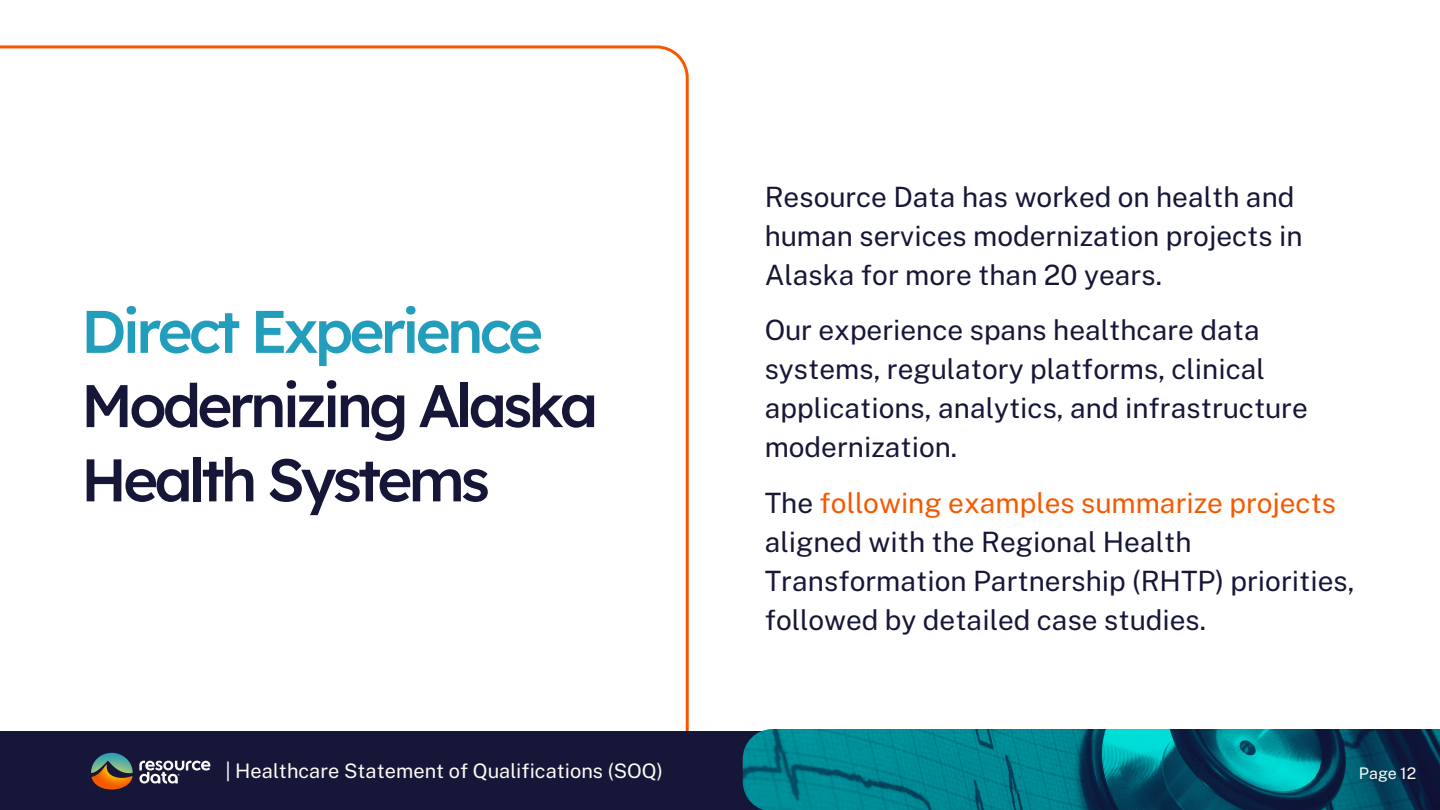
<style>
.page{position:relative;width:1440px;height:810px;background:#fff}
.page>*{position:absolute;margin:0;border:0;box-sizing:border-box;transform-origin:0 0}
.t1{font:500 60px/74.2px "Lexend";letter-spacing:-.065em;color:#161638}
.t2{font:28px/39px "Public Sans";color:#161638}
.t3{font:20px "Public Sans";color:#fcfbf7}
.t4{font:16px "Public Sans";letter-spacing:-.005em;color:#fcfbf7}
.s1{color:#229ebc}
.s2{color:#f55900}
</style>
<div class="page">
<svg style="left:0;top:45px;width:689px;height:686px"></svg>
<div style="left:0;top:731px;width:1440px;height:79px;background:#161638"></div>
<img style="left:743px;top:729px;width:697px;height:81px">
<svg style="left:139px;top:760px;width:72px;height:24px"></svg>
<svg style="left:91px;top:753px;width:42px;height:37px"></svg>
<h1 class="t1" style="left:81px;top:293px;width:519px"><span class="s1">Direct Experience<br></span>Modernizing Alaska<br>Health Systems</h1>
<h2 class="t2" style="left:765px;top:177px;width:539px">Resource Data has worked on health and human services modernization projects in<br>Alaska for more than 20 years.</h2>
<h2 class="t2" style="left:765px;top:310px;width:545px">Our experience spans healthcare data systems, regulatory platforms, clinical applications, analytics, and infrastructure modernization.</h2>
<h2 class="t2" style="left:765px;top:483px;width:591px">The <span class="s2">following examples summarize projects </span>aligned with the Regional Health Transformation Partnership (RHTP) priorities, followed by detailed case studies.</h2>
<h3 class="t3" style="left:225px;top:759px;width:439px">| Healthcare Statement of Qualifications (SOQ)</h3>
<p class="t4" style="left:1359px;top:764px;width:59px">Page 12</p>
</div>
